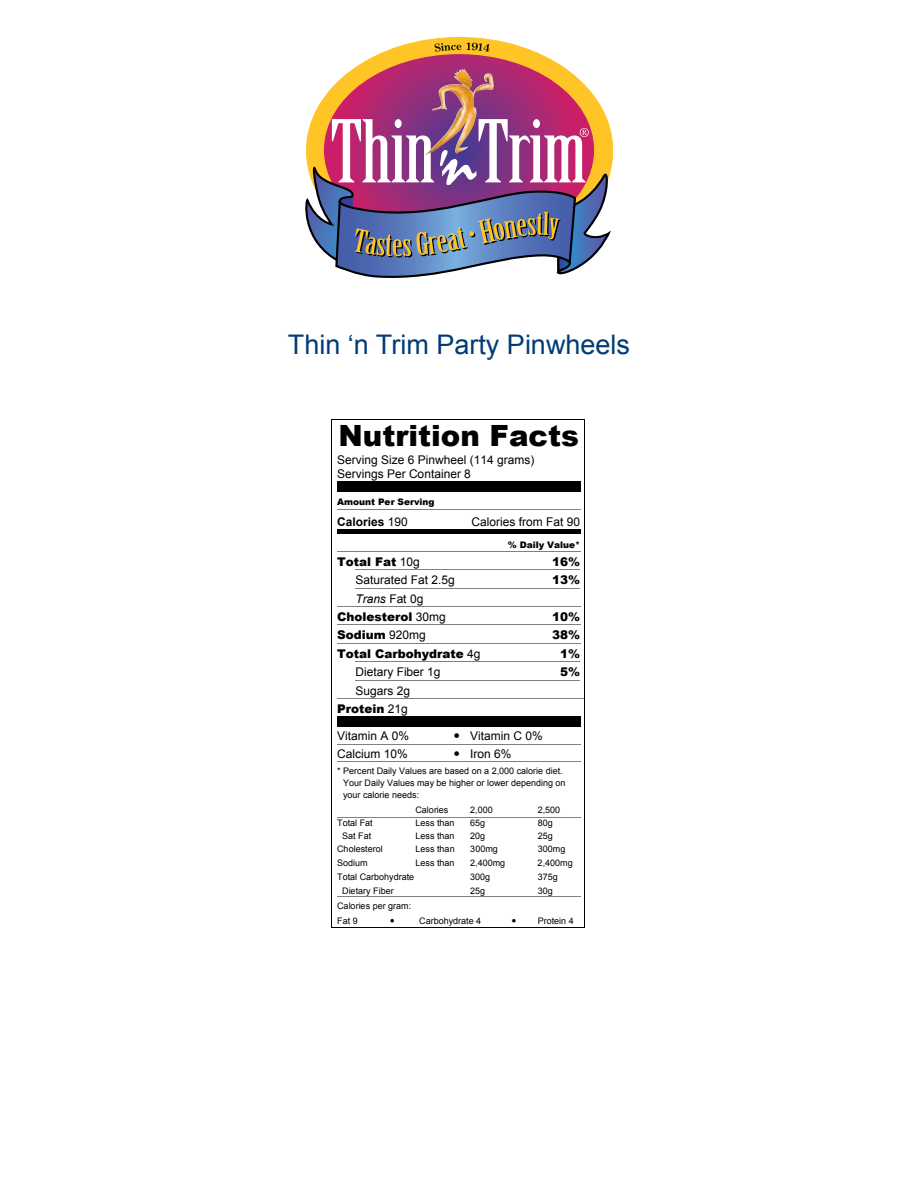
<style>
.page{position:relative;width:918px;height:1188px;background:#fff}
.page>*{position:absolute;margin:0;border:0;box-sizing:border-box;transform-origin:0 0}
.t1{font:900 29.25px "Arial";color:#000}
.t2{font:27px "Arial";color:#003b75}
.t3{font:12px/14.1px "Arial";color:#000}
.t4{font:900 12px/18.3px "Arial";color:#000;text-align:center}
.t5{font:700 12px "Arial";color:#000}
.t6{font:9px/12px "Arial";letter-spacing:.005em;color:#000}
.t7{font:900 9px "Arial";color:#000}
.s1{font-weight:400}
.s2{font-weight:400;font-style:italic}
.s3{font-weight:900}
</style>
<div class="page">
<svg style="left:324px;top:54px;width:270px;height:65px;background:#c86972"></svg>
<svg style="left:305px;top:119px;width:306px;height:159px"></svg>
<img style="left:432px;top:69px;width:32px;height:54px">
<svg style="left:434px;top:42px;width:56px;height:10px"></svg>
<hr style="left:331px;top:419px;width:254px;height:1px;background:#000">
<hr style="left:331px;top:420px;width:1px;height:34px;background:#000">
<hr style="left:584px;top:420px;width:1px;height:34px;background:#000">
<div style="left:337px;top:482px;width:243px;height:10px;background:#000"></div>
<hr style="left:337px;top:509px;width:243px;height:1px;background:#808080">
<hr style="left:337px;top:529px;width:243px;height:4px;background:#000">
<hr style="left:337px;top:551px;width:243px;height:1px;background:#808080">
<hr style="left:355px;top:570px;width:225px;height:1px;background:#808080">
<hr style="left:355px;top:588px;width:225px;height:1px;background:#808080">
<hr style="left:337px;top:606px;width:243px;height:1px;background:#808080">
<hr style="left:337px;top:625px;width:243px;height:1px;background:#808080">
<hr style="left:337px;top:643px;width:243px;height:1px;background:#808080">
<hr style="left:355px;top:662px;width:225px;height:1px;background:#808080">
<hr style="left:355px;top:680px;width:225px;height:1px;background:#808080">
<hr style="left:337px;top:698px;width:247px;height:1px;background:#808080">
<div style="left:337px;top:717px;width:243px;height:10px;background:#000"></div>
<hr style="left:337px;top:744px;width:243px;height:1px;background:#808080">
<svg style="left:331px;top:454px;width:1px;height:310px"></svg>
<hr style="left:337px;top:762px;width:243px;height:1px;background:#808080">
<svg style="left:584px;top:454px;width:1px;height:310px"></svg>
<hr style="left:331px;top:764px;width:1px;height:38px;background:#000">
<hr style="left:584px;top:764px;width:1px;height:38px;background:#000">
<hr style="left:337px;top:817px;width:243px;height:1px;background:#808080">
<hr style="left:337px;top:897px;width:243px;height:1px;background:#808080">
<svg style="left:331px;top:802px;width:5px;height:126px"></svg>
<hr style="left:336px;top:927px;width:46px;height:1px;background:#000">
<hr style="left:402px;top:927px;width:88px;height:1px;background:#000">
<hr style="left:489px;top:927px;width:49px;height:1px;background:#000">
<hr style="left:537px;top:927px;width:43px;height:1px;background:#000">
<svg style="left:579px;top:802px;width:6px;height:126px"></svg>
<svg style="left:382px;top:927px;width:20px;height:1px"></svg>
<h2 class="t2" style="left:288px;top:327px;width:344px">Thin ‘n Trim Party Pinwheels</h2>
<h1 class="t1" style="left:339px;top:414px;width:242px">Nutrition Facts</h1>
<h3 class="t3" style="left:337px;top:453px;width:199px">Serving Size 6 Pinwheel (114 grams)<br>Servings Per Container 8</h3>
<p class="t7" style="left:337px;top:496px;width:99px">Amount Per Serving</p>
<h3 class="t5" style="left:337px;top:514px;width:72px">Calories <span class="s1">190</span></h3>
<h3 class="t3" style="left:472px;top:515px;width:110px">Calories from Fat 90</h3>
<p class="t7" style="left:508px;top:538px;width:74px">% Daily Value*</p>
<h3 class="t4" style="left:337px;top:552px;width:84px">Total Fat <span class="s1">10g</span></h3>
<h3 class="t4" style="left:552px;top:552px;width:29px">16%</h3>
<h3 class="t3" style="left:356px;top:573px;width:101px">Saturated Fat 2.5g</h3>
<h3 class="t4" style="left:552px;top:571px;width:29px">13%</h3>
<h3 class="t4" style="left:337px;top:589px;width:110px"><span class="s2">Trans</span> <span class="s1">Fat 0g<br></span>Cholesterol <span class="s1">30mg</span></h3>
<h3 class="t4" style="left:552px;top:607px;width:29px">10%</h3>
<h3 class="t4" style="left:337px;top:626px;width:90px">Sodium <span class="s1">920mg</span></h3>
<h3 class="t4" style="left:552px;top:626px;width:29px">38%</h3>
<h3 class="t4" style="left:337px;top:644px;width:145px">Total Carbohydrate <span class="s1">4g</span></h3>
<h3 class="t4" style="left:560px;top:644px;width:21px">1%</h3>
<h3 class="t3" style="left:355px;top:665px;width:87px">Dietary Fiber 1g</h3>
<h3 class="t4" style="left:560px;top:662px;width:21px">5%</h3>
<h3 class="t3" style="left:337px;top:681px;width:74px;line-height:18.3px;text-align:right">Sugars 2g<br><span class="s3">Protein</span> 21g</h3>
<h3 class="t3" style="left:337px;top:729px;width:73px">Vitamin A 0%</h3>
<h3 class="t3" style="left:470px;top:729px;width:74px">Vitamin C 0%</h3>
<h3 class="t3" style="left:337px;top:746px;width:72px">Calcium 10%</h3>
<h3 class="t3" style="left:470px;top:746px;width:43px">Iron 6%</h3>
<p class="t6" style="left:343px;top:765px;width:224px;text-indent:-6px">* Percent Daily Values are based on a 2,000 calorie diet.<br>Your Daily Values may be higher or lower depending on your calorie needs:</p>
<p class="t6" style="left:415px;top:804px;width:35px">Calories</p>
<p class="t6" style="left:470px;top:804px;width:24px">2,000</p>
<p class="t6" style="left:538px;top:804px;width:24px">2,500</p>
<p class="t6" style="left:337px;top:817px;width:37px">Total Fat</p>
<p class="t6" style="left:415px;top:817px;width:41px">Less than</p>
<p class="t6" style="left:470px;top:817px;width:17px">65g</p>
<p class="t6" style="left:538px;top:817px;width:17px">80g</p>
<p class="t6" style="left:342px;top:830px;width:31px">Sat Fat</p>
<p class="t6" style="left:415px;top:830px;width:41px">Less than</p>
<p class="t6" style="left:470px;top:830px;width:17px">20g</p>
<p class="t6" style="left:538px;top:830px;width:17px">25g</p>
<p class="t6" style="left:337px;top:843px;width:47px">Cholesterol</p>
<p class="t6" style="left:416px;top:843px;width:41px">Less than</p>
<p class="t6" style="left:470px;top:843px;width:29px">300mg</p>
<p class="t6" style="left:538px;top:843px;width:29px">300mg</p>
<p class="t6" style="left:337px;top:857px;width:32px">Sodium</p>
<p class="t6" style="left:415px;top:857px;width:41px">Less than</p>
<p class="t6" style="left:470px;top:857px;width:37px">2,400mg</p>
<p class="t6" style="left:538px;top:857px;width:37px">2,400mg</p>
<p class="t6" style="left:337px;top:871px;width:79px">Total Carbohydrate</p>
<p class="t6" style="left:470px;top:871px;width:22px">300g</p>
<p class="t6" style="left:538px;top:871px;width:22px">375g</p>
<p class="t6" style="left:342px;top:884px;width:53px">Dietary Fiber</p>
<p class="t6" style="left:470px;top:884px;width:17px">25g</p>
<p class="t6" style="left:538px;top:884px;width:17px">30g</p>
<p class="t6" style="left:337px;top:899px;width:76px;line-height:15px">Calories per gram:<br>Fat 9</p>
<p class="t6" style="left:419px;top:915px;width:64px">Carbohydrate 4</p>
<p class="t6" style="left:538px;top:915px;width:38px">Protein 4</p>
</div>
